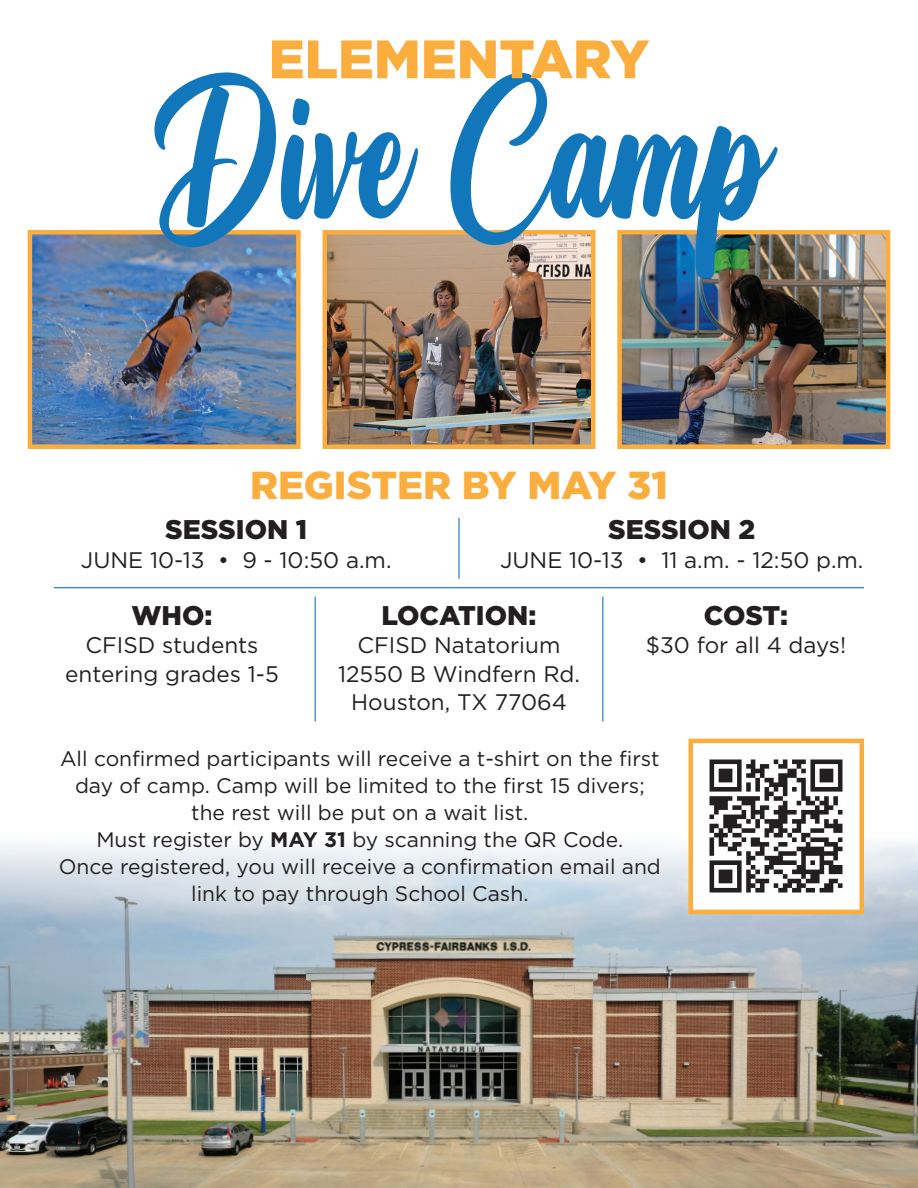
<style>
.page{position:relative;width:918px;height:1188px;background:#fff}
.page>*{position:absolute;margin:0;border:0;box-sizing:border-box;transform-origin:0 0}
.t1{font:187.5px "Athletic Outfit";color:#1276bb;scale:.8 1}
.t2{font:900 54px "Gotham";color:#fbae3e}
.t3{font:900 39px "Gotham";color:#fbae3e}
.t4{font:900 27px "Gotham";color:#231f20}
.t5{font:22.5px/28.5px "Gotham";color:#231f20;text-align:center}
.t6{font:21px/27px "Gotham";color:#231f20;text-align:center}
.s1{font-weight:700}
</style>
<div class="page">
<img style="left:0;top:842px;width:918px;height:346px">
<img style="left:322px;top:230px;width:274px;height:219px">
<img style="left:27px;top:230px;width:274px;height:219px">
<img style="left:617px;top:230px;width:274px;height:219px">
<img style="left:693px;top:759px;width:166px;height:150px">
<div style="left:688px;top:739px;width:176px;height:175px;border:4px solid #fbae3e"></div>
<hr style="left:54px;top:587px;width:810px;height:1px;background:#1276bb">
<hr style="left:458px;top:518px;width:2px;height:61px;background:#1276bb">
<hr style="left:315px;top:597px;width:1px;height:124px;background:#1276bb">
<hr style="left:602px;top:597px;width:1px;height:124px;background:#1276bb">
<h2 class="t2" style="left:269px;top:22px;width:382px">ELEMENTARY</h2>
<h1 class="t1" style="left:149px;top:44px;width:777px">Dive Camp</h1>
<h3 class="t3" style="left:250px;top:458px;width:419px">REGISTER BY MAY 31</h3>
<p class="t4" style="left:165px;top:511px;width:143px">SESSION 1</p>
<p class="t5" style="left:81px;top:545px;width:312px">JUNE 10-13 • 9 - 10:50 a.m.</p>
<p class="t4" style="left:608px;top:511px;width:149px">SESSION 2</p>
<p class="t5" style="left:500px;top:545px;width:365px">JUNE 10-13 • 11 a.m. - 12:50 p.m.</p>
<p class="t4" style="left:131px;top:596px;width:83px">WHO:</p>
<p class="t5" style="left:65px;top:630px;width:215px">CFISD students entering grades 1-5</p>
<p class="t4" style="left:382px;top:596px;width:156px">LOCATION:</p>
<p class="t5" style="left:338px;top:630px;width:243px">CFISD Natatorium<br>12550 B Windfern Rd.<br>Houston, TX 77064</p>
<p class="t4" style="left:704px;top:596px;width:86px">COST:</p>
<p class="t5" style="left:646px;top:630px;width:202px">$30 for all 4 days!</p>
<p class="t6" style="left:59px;top:744px;width:604px">All confirmed participants will receive a t-shirt on the first day of camp. Camp will be limited to the first 15 divers; the rest will be put on a wait list.<br>Must register by <span class="s1">MAY 31</span> by scanning the QR Code.<br>Once registered, you will receive a confirmation email and link to pay through School Cash.</p>
</div>
